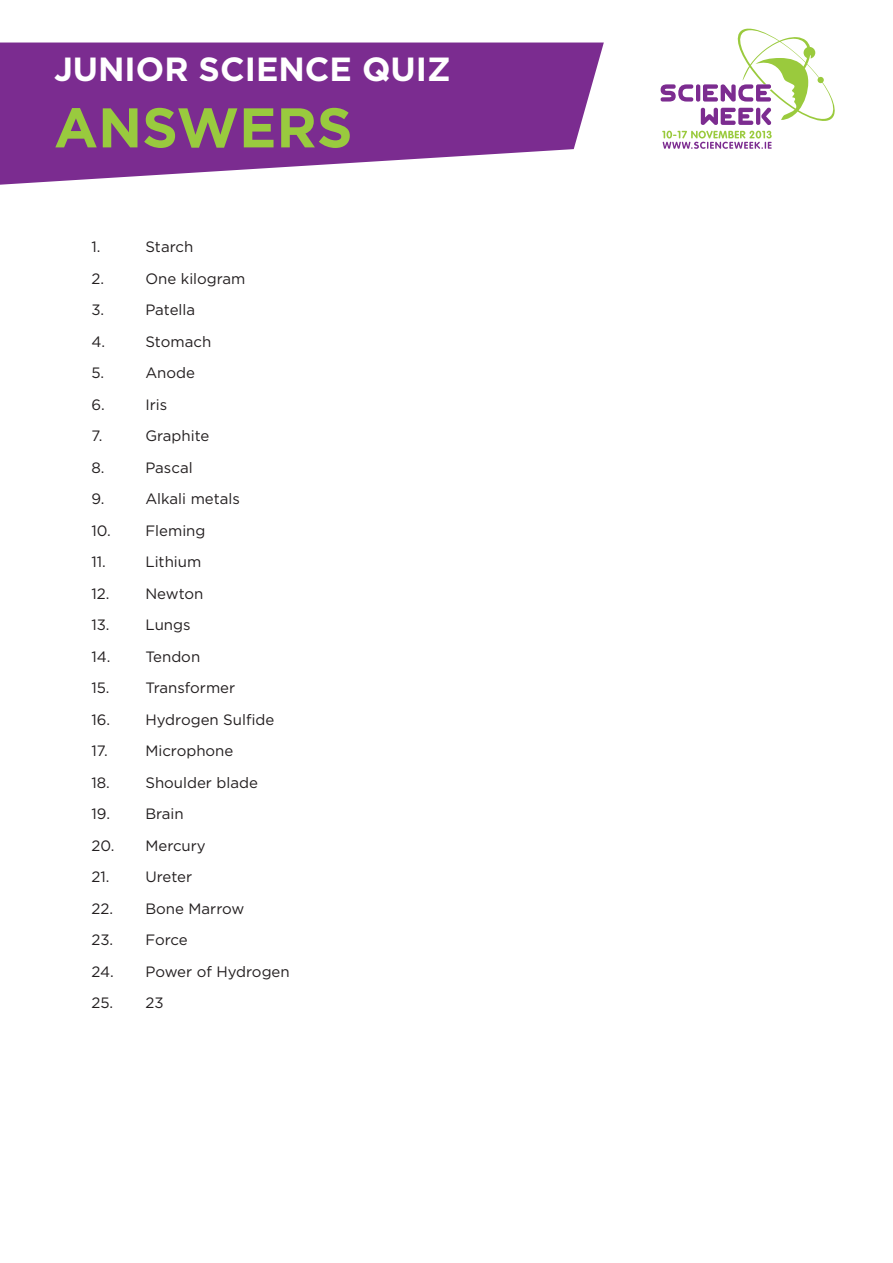
<style>
.page{position:relative;width:893px;height:1263px;background:#fff}
.page>*{position:absolute;margin:0;border:0;box-sizing:border-box;transform-origin:0 0}
.Paragraph_Style_7{font:700 55.8px "Gotham";color:#99ca3e}
.Paragraph_Style_7-2{font:700 33.45px "Gotham";color:#fff}
.Paragraph_Style_8{font:15px "Gotham";color:#231f20}
</style>
<div class="page">
<svg style="left:0;top:43px;width:604px;height:142px;fill:#7b2c90"></svg>
<svg style="left:661px;top:28px;width:174px;height:121px"></svg>
<p class="Paragraph_Style_7-2" style="left:54px;top:47px;width:398px">JUNIOR SCIENCE QUIZ</p>
<p class="Paragraph_Style_7" style="left:54px;top:91px;width:300px">ANSWERS</p>
<p class="Paragraph_Style_8" style="left:91px;top:237px;width:11px">1.</p>
<p class="Paragraph_Style_8" style="left:145px;top:237px;width:49px">Starch</p>
<p class="Paragraph_Style_8" style="left:91px;top:269px;width:14px">2.</p>
<p class="Paragraph_Style_8" style="left:145px;top:269px;width:102px">One kilogram</p>
<p class="Paragraph_Style_8" style="left:91px;top:300px;width:14px">3.</p>
<p class="Paragraph_Style_8" style="left:145px;top:300px;width:51px">Patella</p>
<p class="Paragraph_Style_8" style="left:91px;top:332px;width:15px">4.</p>
<p class="Paragraph_Style_8" style="left:145px;top:332px;width:67px">Stomach</p>
<p class="Paragraph_Style_8" style="left:91px;top:363px;width:14px">5.</p>
<p class="Paragraph_Style_8" style="left:145px;top:363px;width:51px">Anode</p>
<p class="Paragraph_Style_8" style="left:91px;top:395px;width:15px">6.</p>
<p class="Paragraph_Style_8" style="left:145px;top:395px;width:23px">Iris</p>
<p class="Paragraph_Style_8" style="left:91px;top:426px;width:13px">7.</p>
<p class="Paragraph_Style_8" style="left:145px;top:426px;width:66px">Graphite</p>
<p class="Paragraph_Style_8" style="left:91px;top:458px;width:15px">8.</p>
<p class="Paragraph_Style_8" style="left:145px;top:458px;width:49px">Pascal</p>
<p class="Paragraph_Style_8" style="left:91px;top:489px;width:15px">9.</p>
<p class="Paragraph_Style_8" style="left:145px;top:489px;width:96px">Alkali metals</p>
<p class="Paragraph_Style_8" style="left:91px;top:521px;width:116px">10. Fleming</p>
<p class="Paragraph_Style_8" style="left:91px;top:552px;width:16px">11.</p>
<p class="Paragraph_Style_8" style="left:145px;top:552px;width:57px">Lithium</p>
<p class="Paragraph_Style_8" style="left:91px;top:584px;width:114px">12. Newton</p>
<p class="Paragraph_Style_8" style="left:91px;top:615px;width:101px">13. Lungs</p>
<p class="Paragraph_Style_8" style="left:91px;top:647px;width:110px">14. Tendon</p>
<p class="Paragraph_Style_8" style="left:91px;top:678px;width:145px">15. Transformer</p>
<p class="Paragraph_Style_8" style="left:91px;top:710px;width:184px">16. Hydrogen Sulfide</p>
<p class="Paragraph_Style_8" style="left:91px;top:741px;width:18px">17.</p>
<p class="Paragraph_Style_8" style="left:145px;top:741px;width:89px">Microphone</p>
<p class="Paragraph_Style_8" style="left:91px;top:773px;width:168px">18. Shoulder blade</p>
<p class="Paragraph_Style_8" style="left:91px;top:804px;width:94px">19. Brain</p>
<p class="Paragraph_Style_8" style="left:91px;top:836px;width:116px">20. Mercury</p>
<p class="Paragraph_Style_8" style="left:91px;top:867px;width:102px">21. Ureter</p>
<p class="Paragraph_Style_8" style="left:91px;top:899px;width:154px">22. Bone Marrow</p>
<p class="Paragraph_Style_8" style="left:91px;top:930px;width:98px">23. Force</p>
<p class="Paragraph_Style_8" style="left:91px;top:962px;width:200px">24. Power of Hydrogen</p>
<p class="Paragraph_Style_8" style="left:91px;top:993px;width:74px">25. 23</p>
</div>
